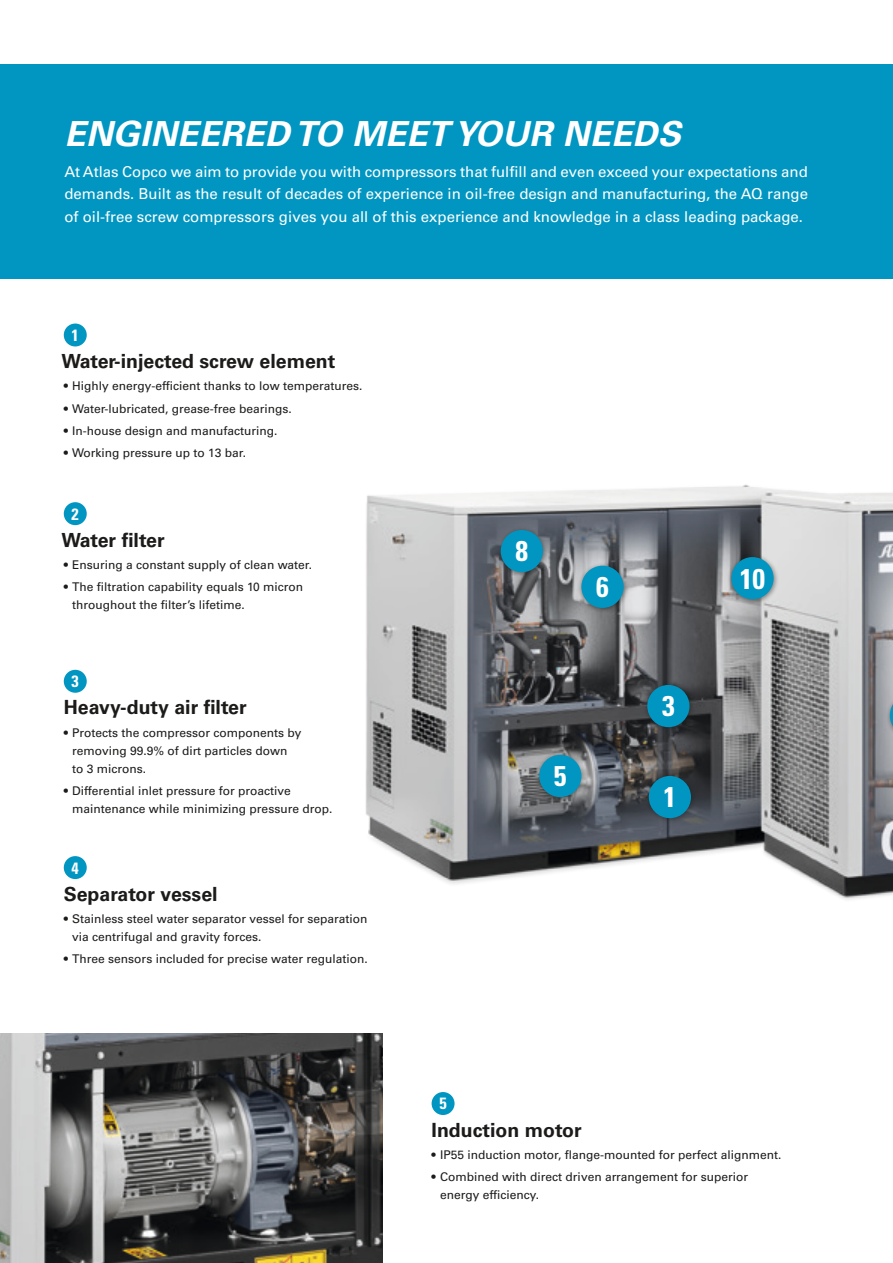
<style>
.page{position:relative;width:893px;height:1263px;background:#fff}
.page>*{position:absolute;margin:0;border:0;box-sizing:border-box;transform-origin:0 0}
.t1{font:italic 700 34.5px "Univers LT Std";letter-spacing:.01em;color:#fff}
.t2{font:700 condensed 28.5px "Univers LT Std";color:#fff}
.t3{font:700 19.5px "Univers LT Std";color:#1c1b1a}
.t4{font:700 condensed 16.35px "Univers LT Std";color:#fff}
.t5{font:15px/22.5px "Univers LT Std";color:#fff;text-align:justify}
.t6{font:12px/18px "Univers LT Std";color:#1c1b1a}
</style>
<div class="page">
<div style="left:0;top:64px;width:893px;height:215px;background:#0096c1"></div>
<img style="left:0;top:1033px;width:383px;height:230px">
<img style="left:365px;top:484px;width:528px;height:416px">
<div style="left:535px;top:751px;width:51px;height:51px;background:#1c1b1a;opacity:.5"></div>
<div style="left:539px;top:755px;width:42px;height:42px;background:#0096c1;border-radius:50%"></div>
<div style="left:644px;top:772px;width:52px;height:51px;background:#1c1b1a;opacity:.5"></div>
<div style="left:649px;top:776px;width:42px;height:42px;background:#0096c1;border-radius:50%"></div>
<div style="left:643px;top:681px;width:51px;height:51px;background:#1c1b1a;opacity:.5"></div>
<div style="left:647px;top:685px;width:42px;height:42px;background:#0096c1;border-radius:50%"></div>
<div style="left:577px;top:562px;width:52px;height:51px;background:#1c1b1a;opacity:.5"></div>
<div style="left:581px;top:566px;width:43px;height:42px;background:#0096c1;border-radius:50%"></div>
<div style="left:496px;top:526px;width:52px;height:51px;background:#1c1b1a;opacity:.5"></div>
<div style="left:501px;top:530px;width:42px;height:42px;background:#0096c1;border-radius:50%"></div>
<div style="left:727px;top:553px;width:52px;height:52px;background:#1c1b1a;opacity:.5"></div>
<div style="left:731px;top:557px;width:43px;height:42px;background:#0096c1;border-radius:50%"></div>
<div style="left:885px;top:690px;width:8px;height:52px;background:#1c1b1a;opacity:.5"></div>
<svg style="left:890px;top:694px;width:3px;height:42px"></svg>
<div style="left:432px;top:1092px;width:23px;height:23px;background:#0096c1;border-radius:50%"></div>
<div style="left:64px;top:323px;width:23px;height:23px;background:#0096c1;border-radius:50%"></div>
<div style="left:64px;top:670px;width:23px;height:23px;background:#0096c1;border-radius:50%"></div>
<div style="left:64px;top:502px;width:23px;height:23px;background:#0096c1;border-radius:50%"></div>
<div style="left:64px;top:856px;width:23px;height:23px;background:#0096c1;border-radius:50%"></div>
<h1 class="t1" style="left:64px;top:113px;width:618px">ENGINEERED TO MEET YOUR NEEDS</h1>
<p class="t5" style="left:64px;top:160px;width:745px">At Atlas Copco we aim to provide you with compressors that fulfill and even exceed your expectations and demands. Built as the result of decades of experience in oil-free design and manufacturing, the AQ range of oil-free screw compressors gives you all of this experience and knowledge in a class leading package.</p>
<h3 class="t4" style="left:72px;top:325px;width:9px">1</h3>
<h3 class="t3" style="left:61px;top:350px;width:276px">Water-injected screw element</h3>
<p class="t6" style="left:64px;top:377px;width:300px">• Highly energy-efficient thanks to low temperatures.</p>
<p class="t6" style="left:64px;top:399px;width:230px">• Water-lubricated, grease-free bearings.</p>
<p class="t6" style="left:64px;top:422px;width:215px">• In-house design and manufacturing.</p>
<p class="t6" style="left:64px;top:444px;width:184px">• Working pressure up to 13 bar.</p>
<h3 class="t4" style="left:72px;top:504px;width:9px">2</h3>
<h3 class="t3" style="left:61px;top:528px;width:105px">Water filter</h3>
<p class="t6" style="left:64px;top:556px;width:250px">• Ensuring a constant supply of clean water.</p>
<p class="t6" style="left:72px;top:578px;width:232px;text-indent:-9px">• The filtration capability equals 10 micron throughout the filter’s lifetime.</p>
<h3 class="t4" style="left:72px;top:671px;width:9px">3</h3>
<h3 class="t3" style="left:64px;top:696px;width:184px">Heavy-duty air filter</h3>
<p class="t6" style="left:72px;top:723px;width:231px;text-indent:-9px">• Protects the compressor components by removing 99.9% of dirt particles down to 3 microns.</p>
<p class="t6" style="left:72px;top:782px;width:262px;text-indent:-9px">• Differential inlet pressure for proactive maintenance while minimizing pressure drop.</p>
<h3 class="t4" style="left:72px;top:858px;width:9px">4</h3>
<h3 class="t3" style="left:64px;top:882px;width:155px">Separator vessel</h3>
<p class="t6" style="left:72px;top:910px;width:297px;text-indent:-9px">• Stainless steel water separator vessel for separation via centrifugal and gravity forces.</p>
<p class="t6" style="left:64px;top:950px;width:305px">• Three sensors included for precise water regulation.</p>
<h2 class="t2" style="left:515px;top:534px;width:14px">8</h2>
<h2 class="t2" style="left:596px;top:569px;width:14px">6</h2>
<h2 class="t2" style="left:554px;top:759px;width:14px">5</h2>
<h2 class="t2" style="left:662px;top:689px;width:14px">3</h2>
<h2 class="t2" style="left:664px;top:780px;width:14px">1</h2>
<h2 class="t2" style="left:740px;top:561px;width:27px">10</h2>
<h3 class="t4" style="left:439px;top:1093px;width:9px">5</h3>
<h3 class="t3" style="left:432px;top:1118px;width:152px">Induction motor</h3>
<p class="t6" style="left:432px;top:1146px;width:351px">• IP55 induction motor, flange-mounted for perfect alignment.</p>
<p class="t6" style="left:440px;top:1168px;width:309px;text-indent:-9px">• Combined with direct driven arrangement for superior energy efficiency.</p>
</div>
